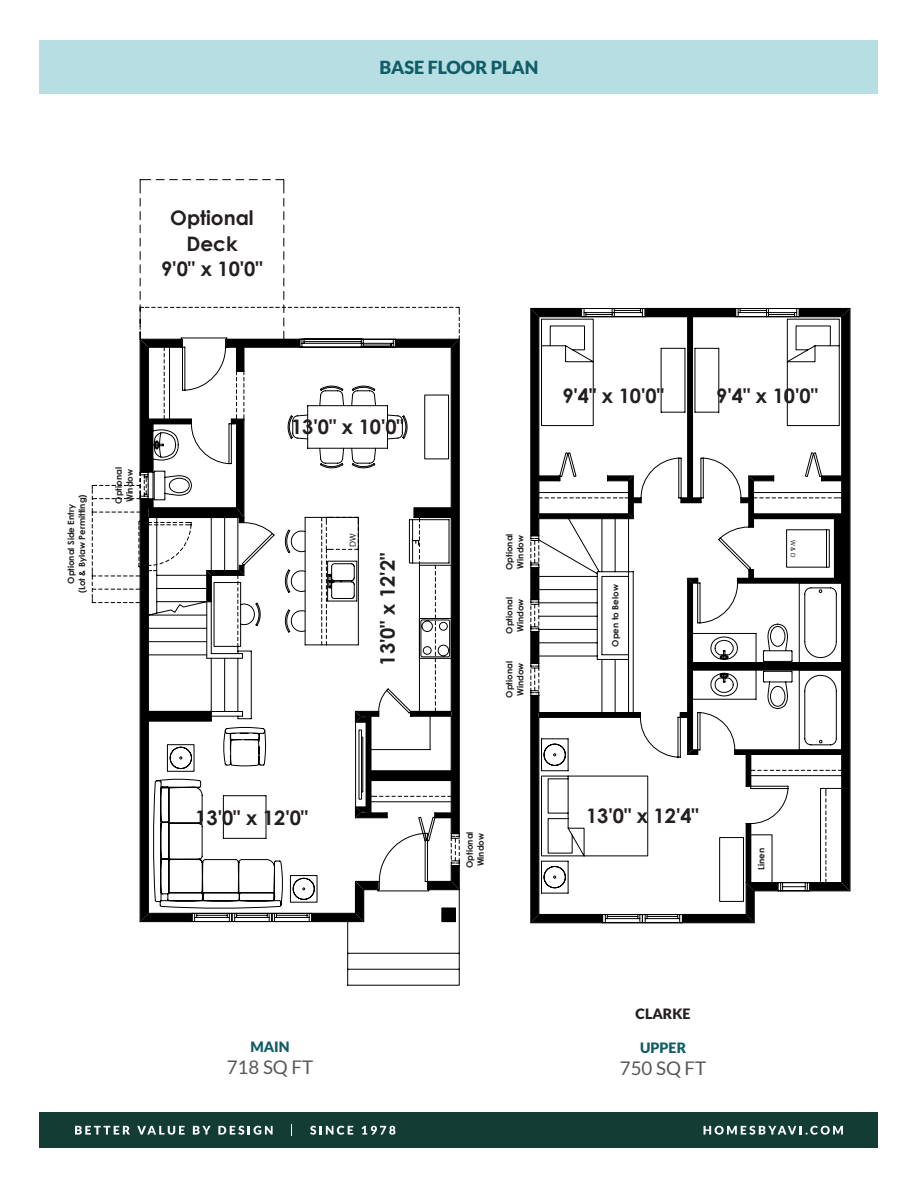
<style>
.page{position:relative;width:918px;height:1188px;background:#fff}
.page>*{position:absolute;margin:0;border:0;box-sizing:border-box;transform-origin:0 0}
.t1{font:700 19.95px/25.5px "Century Gothic";color:#231f20;text-align:center}
.t2{font:18.75px "Lato";color:#57585a}
.t3{font:900 18px "Lato";color:#115d66}
.t4{font:900 14.25px "Lato";color:#115d66}
.t5{font:900 14.25px "Lato";color:#231f20}
.t6{font:9px "Myriad Pro";color:#231f20}
.t7{font:700 8.7px/11.1px "Century Gothic";color:#231f20}
.t8{font:6.15px "Arial";color:#231f20}
</style>
<div class="page">
<div style="left:40px;top:1113px;width:838px;height:35px;background:#133c34"></div>
<svg style="left:75px;top:1126px;width:55px;height:9px"></svg>
<svg style="left:137px;top:1126px;width:48px;height:9px"></svg>
<svg style="left:193px;top:1126px;width:18px;height:9px"></svg>
<svg style="left:218px;top:1126px;width:55px;height:9px"></svg>
<svg style="left:310px;top:1126px;width:43px;height:9px"></svg>
<svg style="left:362px;top:1126px;width:33px;height:9px"></svg>
<svg style="left:704px;top:1126px;width:139px;height:9px"></svg>
<div style="left:40px;top:40px;width:838px;height:54px;background:#b6dee3"></div>
<svg style="left:147px;top:922px;width:313px;height:64px"></svg>
<svg style="left:92px;top:484px;width:368px;height:438px"></svg>
<svg style="left:139px;top:179px;width:321px;height:480px"></svg>
<svg style="left:530px;top:308px;width:320px;height:615px"></svg>
<svg style="left:541px;top:319px;width:299px;height:583px"></svg>
<svg style="left:538px;top:492px;width:305px;height:391px"></svg>
<p class="t3" style="left:379px;top:57px;width:161px">BASE FLOOR PLAN</p>
<h1 class="t1" style="left:161px;top:205px;width:103px">Optional<br>Deck<br>9'0" x 10'0"</h1>
<p class="t7" style="left:65px;top:593px;width:100px;text-align:center;rotate:-90deg">Optional Side Entry<br>(Lot &amp; Bylaw Permitting)</p>
<p class="t7" style="left:113px;top:504px;width:38px;rotate:-90deg">Optional<br>Window</p>
<h1 class="t1" style="left:291px;top:413px;width:114px">13'0" x 10'0"</h1>
<p class="t6" style="left:347px;top:547px;width:15px;rotate:-90deg">DW</p>
<h1 class="t1" style="left:374px;top:666px;width:114px;rotate:-90deg">13'0" x 12'2"</h1>
<h1 class="t1" style="left:195px;top:804px;width:114px">13'0" x 12'0"</h1>
<h1 class="t1" style="left:562px;top:383px;width:103px">9'4" x 10'0"</h1>
<h1 class="t1" style="left:716px;top:383px;width:103px">9'4" x 10'0"</h1>
<p class="t7" style="left:503px;top:570px;width:38px;rotate:-90deg">Optional<br>Window</p>
<p class="t7" style="left:503px;top:634px;width:38px;rotate:-90deg">Optional<br>Window</p>
<p class="t7" style="left:503px;top:698px;width:38px;rotate:-90deg">Optional<br>Window</p>
<p class="t7" style="left:464px;top:868px;width:38px;rotate:-90deg">Optional<br>Window</p>
<p class="t7" style="left:609px;top:647px;width:64px;rotate:-90deg">Open to Below</p>
<p class="t8" style="left:797px;top:540px;width:19px;rotate:90deg">W &amp; D</p>
<h1 class="t1" style="left:586px;top:802px;width:114px">13'0" x 12'4"</h1>
<p class="t7" style="left:755px;top:870px;width:23px;rotate:-90deg">Linen</p>
<p class="t4" style="left:250px;top:1038px;width:41px">MAIN</p>
<p class="t2" style="left:227px;top:1057px;width:88px">718 SQ FT</p>
<p class="t5" style="left:636px;top:1005px;width:56px">CLARKE</p>
<p class="t4" style="left:640px;top:1039px;width:48px">UPPER</p>
<p class="t2" style="left:620px;top:1058px;width:88px">750 SQ FT</p>
</div>
